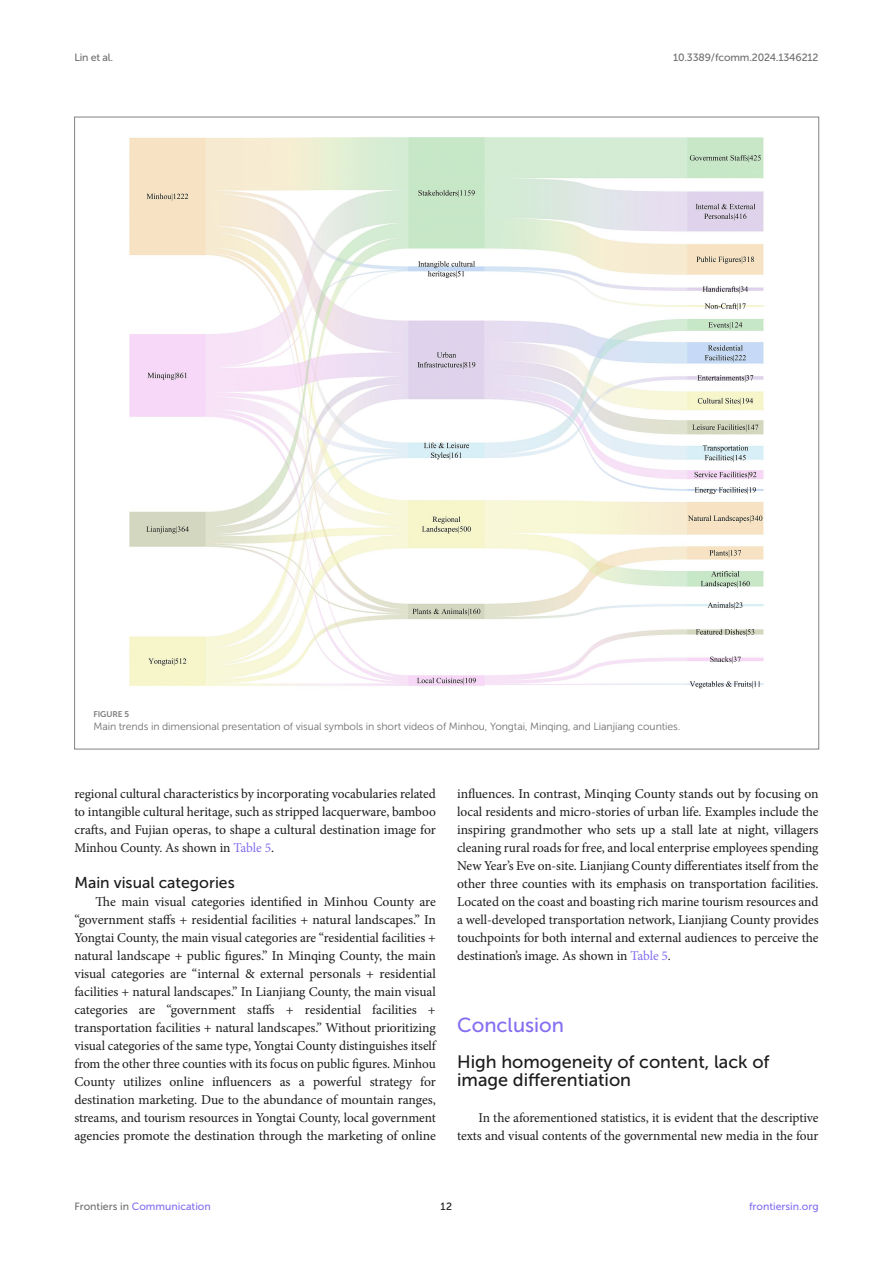
<style>
.page{position:relative;width:893px;height:1263px;background:#fff}
.page>*{position:absolute;margin:0;border:0;box-sizing:border-box;transform-origin:0 0}
.HEAD_1{font:20.25px "Museo Sans 500";color:#856df0}
.HEAD_2_after_HEAD_1{font:18px/18px "Museo Sans 500";color:#1b1c1b}
.HEAD_3{font:15.75px "Museo Sans 500";color:#1b1c1b}
.TEXT_FLUSH{font:13.5px/18px "Minion Pro";letter-spacing:-.01em;color:#1b1c1b;text-align:justify}
.FIG_LEG{font:10.5px "Museo Sans 300";letter-spacing:-.01em;color:#706f70}
.t1{font:10.5px "Museo Sans 500";color:#856df0}
.t2{font:10.5px "Museo Sans 500";letter-spacing:-.015em;color:#706f70}
.t3{font:10.5px "Museo Sans 500";color:#1b1c1b}
.FIG_HD{font:8.25px "Museo Sans 700";letter-spacing:-.01em;color:#7e7f7f}
.s1{color:#856df0}
.s2{color:#706f70}
</style>
<div class="page">
<img style="left:129px;top:137px;width:635px;height:552px">
<p class="t2" style="left:74px;top:51px;width:40px">Lin et al.</p>
<p class="t2" style="left:673px;top:51px;width:147px">10.3389/fcomm.2024.1346212</p>
<p class="FIG_HD" style="left:94px;top:709px;width:37px">FIGURE 5</p>
<p class="FIG_LEG" style="left:94px;top:721px;width:588px">Main trends in dimensional presentation of visual symbols in short videos of Minhou, Yongtai, Minqing, and Lianjiang counties.</p>
<p class="TEXT_FLUSH" style="left:74px;top:785px;width:363px">regional cultural characteristics by incorporating vocabularies related to intangible cultural heritage, such as stripped lacquerware, bamboo crafts, and Fujian operas, to shape a cultural destination image for Minhou County. As shown in <span class="s1">Table 5</span>.</p>
<p class="HEAD_3" style="left:74px;top:874px;width:162px">Main visual categories</p>
<p class="TEXT_FLUSH" style="left:74px;top:893px;width:363px;text-indent:21px">The main visual categories identified in Minhou County are “government staffs + residential facilities + natural landscapes.” In Yongtai County, the main visual categories are “residential facilities + natural landscape + public figures.” In Minqing County, the main visual categories are “internal &amp; external personals + residential facilities + natural landscapes.” In Lianjiang County, the main visual categories are “government staffs + residential facilities + transportation facilities + natural landscapes.” Without prioritizing visual categories of the same type, Yongtai County distinguishes itself from the other three counties with its focus on public figures. Minhou County utilizes online influencers as a powerful strategy for destination marketing. Due to the abundance of mountain ranges, streams, and tourism resources in Yongtai County, local government agencies promote the destination through the marketing of online</p>
<p class="TEXT_FLUSH" style="left:457px;top:785px;width:363px">influences. In contrast, Minqing County stands out by focusing on local residents and micro-stories of urban life. Examples include the inspiring grandmother who sets up a stall late at night, villagers cleaning rural roads for free, and local enterprise employees spending New Year’s Eve on-site. Lianjiang County differentiates itself from the other three counties with its emphasis on transportation facilities.<br>Located on the coast and boasting rich marine tourism resources and a well-developed transportation network, Lianjiang County provides touchpoints for both internal and external audiences to perceive the destination’s image. As shown in <span class="s1">Table 5</span>.</p>
<p class="HEAD_1" style="left:457px;top:1014px;width:108px">Conclusion</p>
<p class="HEAD_2_after_HEAD_1" style="left:457px;top:1053px;width:314px">High homogeneity of content, lack of image differentiation</p>
<p class="TEXT_FLUSH" style="left:457px;top:1109px;width:363px;text-align:right">In the aforementioned statistics, it is evident that the descriptive texts and visual contents of the governmental new media in the four</p>
<p class="t1" style="left:74px;top:1200px;width:138px"><span class="s2">Frontiers in</span> Communication</p>
<p class="t3" style="left:441px;top:1200px;width:13px">12</p>
<p class="t1" style="left:749px;top:1200px;width:71px">frontiersin.org</p>
</div>
